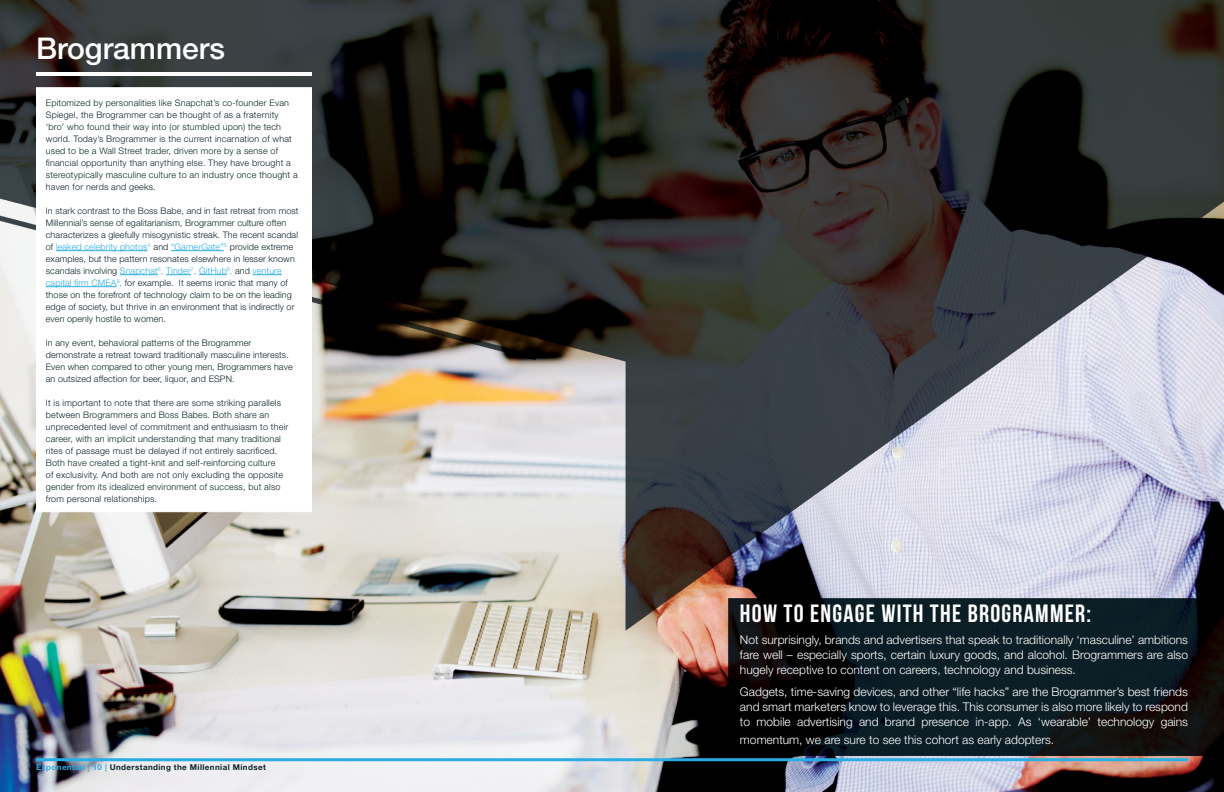
<style>
.page{position:relative;width:1224px;height:792px;background:#fff}
.page>*{position:absolute;margin:0;border:0;box-sizing:border-box;transform-origin:0 0}
.t1{font:500 30px "Helvetica Neue";color:#fff}
.t2{font:25px "Bebas Neue";letter-spacing:.05em;color:#fff}
.t3{font:300 12px/15px "Helvetica Neue";color:#fff;text-align:justify}
.t4{font:300 9px/12px "Helvetica Neue";letter-spacing:.02em;color:#0d2228}
.t5{font:700 8px "Helvetica Neue";letter-spacing:.05em;color:#0d2228}
.s1{color:#29ade4}
</style>
<div class="page">
<img style="left:0;top:0;width:1224px;height:792px">
<div style="left:36px;top:87px;width:276px;height:425px;background:#fff;border:1px solid #fff"></div>
<hr style="left:36px;top:72px;width:276px;height:4px;background:#fff">
<hr style="left:56px;top:250px;width:92px;height:1px;background:#29ade4">
<hr style="left:171px;top:250px;width:53px;height:1px;background:#29ade4">
<hr style="left:120px;top:274px;width:38px;height:1px;background:#29ade4">
<svg style="left:166px;top:274px;width:25px;height:1px"></svg>
<svg style="left:199px;top:274px;width:28px;height:1px"></svg>
<svg style="left:253px;top:274px;width:29px;height:1px"></svg>
<hr style="left:46px;top:286px;width:71px;height:1px;background:#29ade4">
<hr style="left:36px;top:758px;width:1152px;height:3px;background:#29ade4">
<h1 class="t1" style="left:36px;top:31px;width:190px">Brogrammers</h1>
<p class="t4" style="left:46px;top:96px;width:253px">Epitomized by personalities like Snapchat’s co-founder Evan Spiegel, the Brogrammer can be thought of as a fraternity ‘bro’ who found their way into (or stumbled upon) the tech world. Today’s Brogrammer is the current incarnation of what used to be a Wall Street trader, driven more by a sense of financial opportunity than anything else. They have brought a stereotypically masculine culture to an industry once thought a haven for nerds and geeks.</p>
<p class="t4" style="left:46px;top:204px;width:254px">In stark contrast to the Boss Babe, and in fast retreat from most Millennial’s sense of egalitarianism, Brogrammer culture often characterizes a gleefully misogynistic streak. The recent scandal of <span class="s1">leaked celebrity photos</span><sup>4</sup> and <span class="s1">“GamerGate”</span><sup>5</sup> provide extreme examples, but the pattern resonates elsewhere in lesser known scandals involving <span class="s1">Snapchat</span><sup>6</sup><span class="s1">, Tinder</span><sup>7</sup><span class="s1">, GitHub</span><sup>8</sup><span class="s1">,</span> and <span class="s1">venture capital firm CMEA</span><sup>9</sup><span class="s1">,</span> for example. It seems ironic that many of those on the forefront of technology claim to be on the leading edge of society, but thrive in an environment that is indirectly or even openly hostile to women.</p>
<p class="t4" style="left:46px;top:336px;width:248px">In any event, behavioral patterns of the Brogrammer demonstrate a retreat toward traditionally masculine interests.<br>Even when compared to other young men, Brogrammers have an outsized affection for beer, liquor, and ESPN.</p>
<p class="t4" style="left:46px;top:396px;width:244px">It is important to note that there are some striking parallels between Brogrammers and Boss Babes. Both share an unprecedented level of commitment and enthusiasm to their career, with an implicit understanding that many traditional rites of passage must be delayed if not entirely sacrificed.<br>Both have created a tight-knit and self-reinforcing culture<br>of exclusivity. And both are not only excluding the opposite gender from its idealized environment of success, but also from personal relationships.</p>
<p class="t5" style="left:36px;top:762px;width:231px"><span class="s1">Exponential | 10 |</span> Understanding the Millennial Mindset</p>
<h2 class="t2" style="left:740px;top:600px;width:353px">HOW TO ENGAGE WITH THE BROGRAMMER:</h2>
<p class="t3" style="left:740px;top:632px;width:450px">Not surprisingly, brands and advertisers that speak to traditionally ‘masculine’ ambitions fare well – especially sports, certain luxury goods, and alcohol. Brogrammers are also hugely receptive to content on careers, technology and business.</p>
<p class="t3" style="left:740px;top:684px;width:450px">Gadgets, time-saving devices, and other “life hacks” are the Brogrammer’s best friends and smart marketers know to leverage this. This consumer is also more likely to respond to mobile advertising and brand presence in-app. As ‘wearable’ technology gains</p>
<h3 class="t3" style="left:740px;top:732px;width:316px">momentum, we are sure to see this cohort as early adopters.</h3>
</div>
